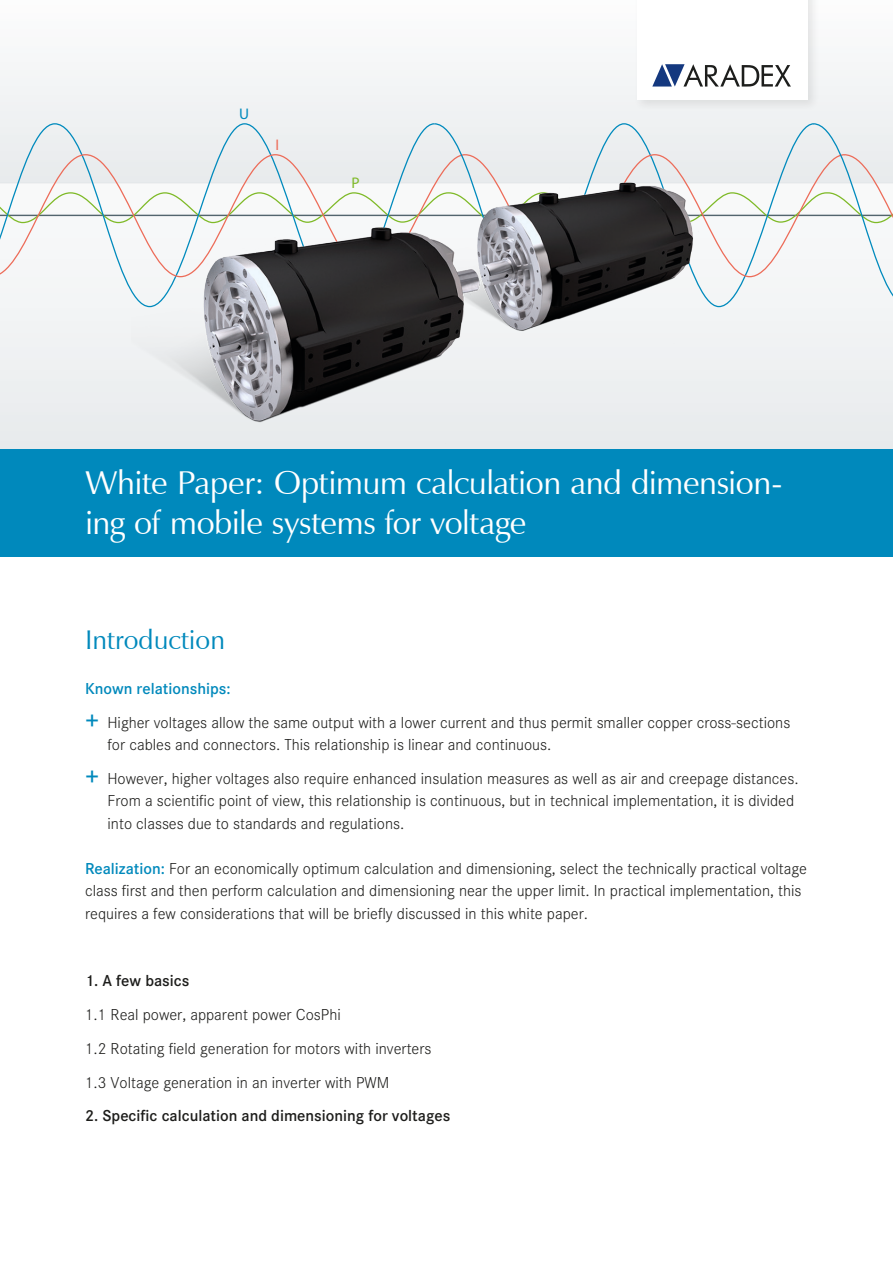
<style>
.page{position:relative;width:893px;height:1263px;background:#fff}
.page>*{position:absolute;margin:0;border:0;box-sizing:border-box;transform-origin:0 0}
.t1{font:33px/39.6px "Zapf Humanist 601 BT";letter-spacing:-.015em;color:#fff}
.t2{font:27px "Zapf Humanist 601 BT";color:#0089bc}
.t3{font:300 16.5px/33.8px "Corporate S";color:#1d1d1b}
.t4{font:600 16.5px "Corporate S";color:#1d1d1b}
.t5{font:15.45px "Myriad Pro";color:#008abd}
.t6{font:15.45px "Myriad Pro";color:#7fba28}
.t7{font:15.45px "Myriad Pro";color:#ed6c59}
.s1{font-weight:600;color:#0089bc}
.s2{font-weight:600;font-size:25.5px;color:#0089bc}
</style>
<div class="page">
<svg style="left:0;top:123px;width:893px;height:185px"></svg>
<img style="left:131px;top:117px;width:602px;height:332px">
<div style="left:0;top:449px;width:893px;height:108px;background:#0089bc"></div>
<div style="left:633px;top:0;width:187px;height:112px;background:#1d1d1b;opacity:.1"></div>
<div style="left:637px;top:0;width:171px;height:99px;background:#fff"></div>
<svg style="left:652px;top:64px;width:139px;height:23px"></svg>
<p class="t5" style="left:239px;top:105px;width:11px">U</p>
<p class="t7" style="left:275px;top:136px;width:5px">I</p>
<p class="t6" style="left:351px;top:174px;width:10px">P</p>
<h1 class="t1" style="left:85px;top:463px;width:699px">White Paper: Optimum calculation and dimension&shy;ing of mobile systems for voltage</h1>
<h2 class="t2" style="left:85px;top:623px;width:142px">Introduction</h2>
<p class="t3" style="left:85px;top:672px;width:707px"><span class="s1">Known relationships:<br></span><span class="s2">+</span> Higher voltages allow the same output with a lower current and thus permit smaller copper cross-sections</p>
<p class="t3" style="left:85px;top:728px;width:715px;text-indent:22px">for cables and connectors. This relationship is linear and continuous.<br><span class="s2">+</span> However, higher voltages also require enhanced insulation measures as well as air and creepage distances.</p>
<p class="t3" style="left:108px;top:790px;width:688px;line-height:22.5px">From a scientific point of view, this relationship is continuous, but in technical implementation, it is divided into classes due to standards and regulations.</p>
<p class="t3" style="left:85px;top:857px;width:724px;line-height:22.5px"><span class="s1">Realization:</span> For an economically optimum calculation and dimensioning, select the technically practical voltage class first and then perform calculation and dimensioning near the upper limit. In practical implementation, this requires a few considerations that will be briefly discussed in this white paper.</p>
<p class="t4" style="left:85px;top:971px;width:106px">1. A few basics</p>
<p class="t3" style="left:85px;top:998px;width:348px">1.1 Real power, apparent power CosPhi<br>1.2 Rotating field generation for motors with inverters<br>1.3 Voltage generation in an inverter with PWM</p>
<p class="t4" style="left:85px;top:1106px;width:367px">2. Specific calculation and dimensioning for voltages</p>
</div>
